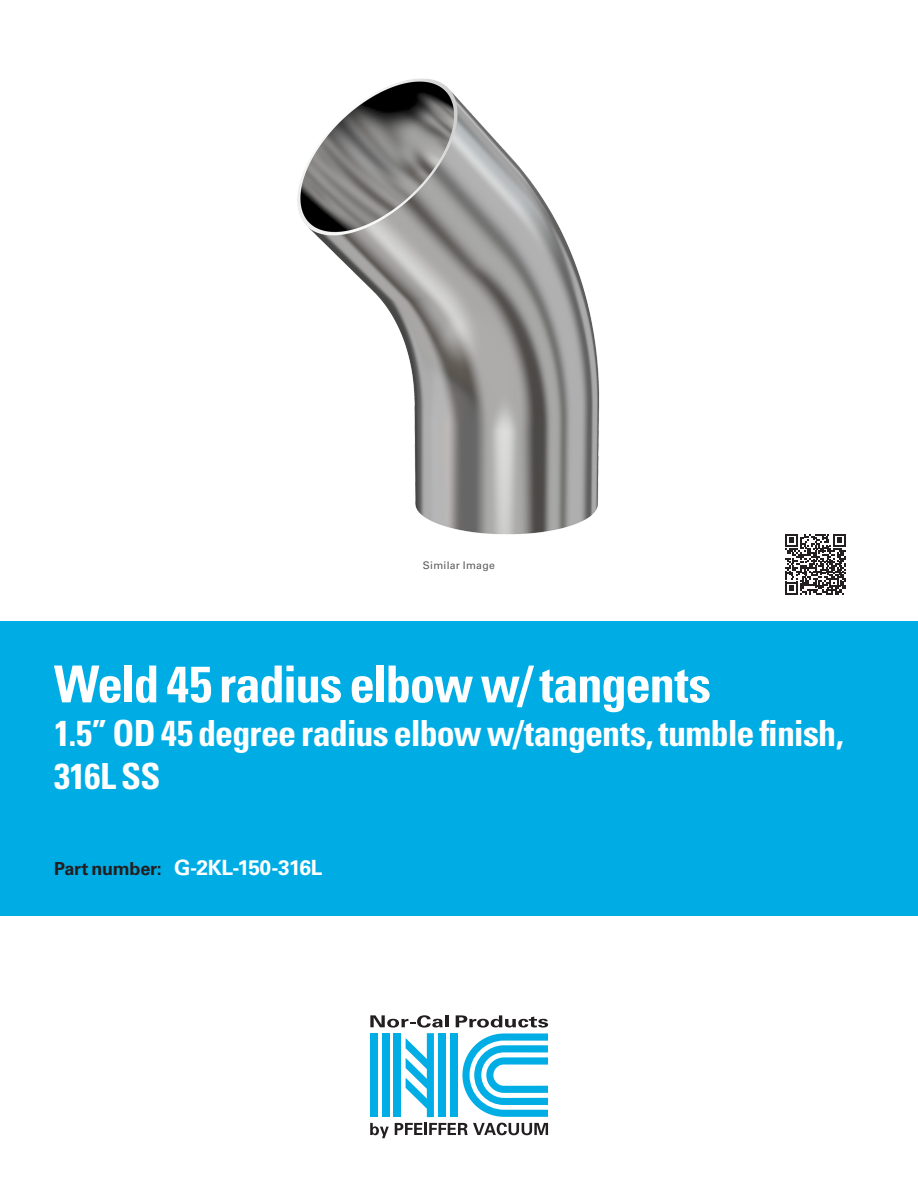
<style>
.page{position:relative;width:918px;height:1188px;background:#fff}
.page>*{position:absolute;margin:0;border:0;box-sizing:border-box;transform-origin:0 0}
.Cover_Page_-__Produc{font:700 condensed 51px "Univers LT Std";letter-spacing:-.03em;color:#fff}
.Cover_Page_-__Produc-2{font:700 condensed 36px/43.2px "Univers LT Std";letter-spacing:-.025em;color:#fff}
.Column_C_-_Part_numb{font:700 21px "Univers LT Std";letter-spacing:-.02em;color:#fff}
.Part_number_-_Black{font:700 18px "Univers LT Std";letter-spacing:-.015em;color:#231f20}
.fine_Grey_print_7_pt{font:10.5px "Univers LT Std";letter-spacing:.025em;color:#58595b}
</style>
<div class="page">
<div style="left:0;top:621px;width:918px;height:295px;background:#00ace4"></div>
<div style="left:439px;top:1033px;width:7px;height:84px;background:#00ade5"></div>
<div style="left:450px;top:1033px;width:8px;height:84px;background:#00ade5"></div>
<svg style="left:370px;top:1123px;width:19px;height:15px"></svg>
<svg style="left:395px;top:1123px;width:153px;height:12px"></svg>
<svg style="left:370px;top:1015px;width:73px;height:102px"></svg>
<hr style="left:445px;top:1015px;width:4px;height:12px;background:#231f20">
<svg style="left:456px;top:1015px;width:92px;height:102px"></svg>
<img style="left:297px;top:78px;width:303px;height:457px">
<svg style="left:785px;top:534px;width:61px;height:61px"></svg>
<p class="fine_Grey_print_7_pt" style="left:423px;top:559px;width:74px">Similar Image</p>
<p class="Cover_Page_-__Produc" style="left:54px;top:653px;width:659px">Weld 45 radius elbow w/ tangents</p>
<p class="Cover_Page_-__Produc-2" style="left:54px;top:711px;width:791px">1.5” OD 45 degree radius elbow w/tangents, tumble finish,<br>316L SS</p>
<p class="Part_number_-_Black" style="left:54px;top:858px;width:109px">Part number:</p>
<p class="Column_C_-_Part_numb" style="left:174px;top:855px;width:150px">G-2KL-150-316L</p>
</div>
